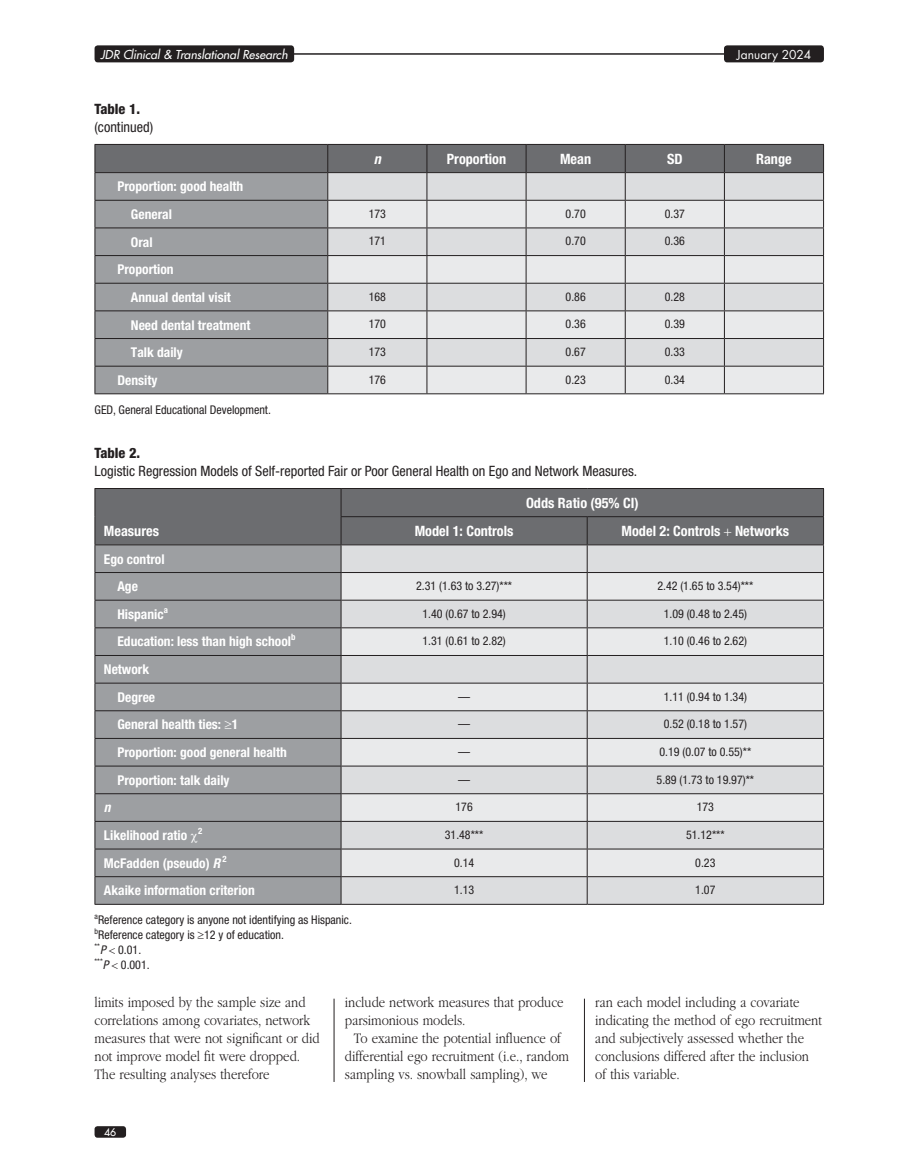
<style>
.page{position:relative;width:905px;height:1175px;background:#fff}
.page>*{position:absolute;margin:0;border:0;box-sizing:border-box;transform-origin:0 0}
.t1{font:300 15px/18px "ITC Garamond Std";color:#231f20;scale:.85 1}
.t2{font:condensed 14.25px "Helvetica Neue LT Std";color:#231f20}
.t3{font:700 condensed 14.25px "Helvetica Neue LT Std";color:#fff}
.t4{font:800 condensed 14.25px "Helvetica Neue LT Std";color:#231f20}
.t5{font:italic 700 condensed 14.25px "Helvetica Neue LT Std";color:#fff}
.t6{font:700 condensed 13.5px/27.6px "Helvetica Neue LT Std";color:#fff}
.t7{font:italic 700 condensed 13.5px "Helvetica Neue LT Std";color:#fff}
.t8{font:condensed 12px "Helvetica Neue LT Std";color:#231f20}
.t9{font:italic 500 12px "Futura Std";color:#fff}
.t10{font:12px "Futura Std";letter-spacing:.005em;color:#fff}
.t11{font:500 10.5px "Futura Std";color:#fff}
.t12{font:700 condensed 8.7px "Helvetica Neue LT Std";color:#fff}
.t13{font:condensed 7.8px "Helvetica Neue LT Std";color:#231f20}
.s1{font-style:italic}
</style>
<div class="page">
<hr style="left:99px;top:53px;width:720px;height:2px;background:#231f20">
<div style="left:95px;top:45px;width:199px;height:17px;background:#231f20;border-radius:3px"></div>
<div style="left:724px;top:45px;width:99px;height:17px;background:#231f20;border-radius:3px"></div>
<div style="left:94px;top:1126px;width:32px;height:11px;background:#231f20;border-radius:3px"></div>
<hr style="left:334px;top:998px;width:1px;height:84px;background:#231f20">
<hr style="left:584px;top:998px;width:1px;height:84px;background:#231f20">
<hr style="left:94px;top:393px;width:234px;height:1px;background:#231f20">
<hr style="left:328px;top:393px;width:99px;height:1px;background:#231f20">
<hr style="left:427px;top:393px;width:99px;height:1px;background:#231f20">
<hr style="left:526px;top:393px;width:99px;height:1px;background:#231f20">
<hr style="left:625px;top:393px;width:99px;height:1px;background:#231f20">
<svg style="left:94px;top:144px;width:730px;height:249px;background:#babbbd"></svg>
<hr style="left:724px;top:393px;width:99px;height:1px;background:#231f20">
<hr style="left:94px;top:904px;width:247px;height:1px;background:#231f20">
<hr style="left:341px;top:904px;width:246px;height:1px;background:#231f20">
<hr style="left:587px;top:904px;width:237px;height:1px;background:#231f20">
<svg style="left:94px;top:488px;width:730px;height:416px;background:#b7b8bb"></svg>
<p class="t9" style="left:100px;top:47px;width:189px">JDR Clinical &amp; Translational Research</p>
<p class="t10" style="left:736px;top:47px;width:76px">January 2024</p>
<p class="t4" style="left:94px;top:100px;width:47px">Table 1.</p>
<p class="t2" style="left:94px;top:118px;width:60px">(continued)</p>
<p class="t6" style="left:131px;top:172px;width:114px;text-indent:-14px">Proportion: good health<br>General</p>
<p class="t5" style="left:374px;top:150px;width:9px">n</p>
<p class="t3" style="left:447px;top:150px;width:61px">Proportion</p>
<p class="t3" style="left:560px;top:150px;width:33px">Mean</p>
<p class="t3" style="left:667px;top:150px;width:17px">SD</p>
<p class="t3" style="left:756px;top:150px;width:37px">Range</p>
<p class="t8" style="left:369px;top:207px;width:19px">173</p>
<p class="t8" style="left:565px;top:207px;width:22px">0.70</p>
<p class="t8" style="left:664px;top:207px;width:22px">0.37</p>
<p class="t6" style="left:131px;top:228px;width:23px">Oral</p>
<p class="t8" style="left:369px;top:234px;width:19px">171</p>
<p class="t8" style="left:565px;top:234px;width:22px">0.70</p>
<p class="t8" style="left:664px;top:234px;width:22px">0.36</p>
<p class="t6" style="left:131px;top:255px;width:101px;text-indent:-14px">Proportion<br>Annual dental visit</p>
<p class="t8" style="left:369px;top:289px;width:19px">168</p>
<p class="t8" style="left:565px;top:289px;width:22px">0.86</p>
<p class="t8" style="left:664px;top:289px;width:22px">0.28</p>
<p class="t6" style="left:131px;top:311px;width:121px">Need dental treatment</p>
<p class="t8" style="left:369px;top:317px;width:19px">170</p>
<p class="t8" style="left:565px;top:317px;width:22px">0.36</p>
<p class="t8" style="left:664px;top:317px;width:22px">0.39</p>
<p class="t6" style="left:131px;top:338px;width:53px">Talk daily</p>
<p class="t8" style="left:369px;top:345px;width:19px">173</p>
<p class="t8" style="left:565px;top:345px;width:22px">0.67</p>
<p class="t8" style="left:664px;top:345px;width:22px">0.33</p>
<p class="t6" style="left:117px;top:366px;width:41px">Density</p>
<p class="t8" style="left:369px;top:372px;width:19px">176</p>
<p class="t8" style="left:565px;top:372px;width:22px">0.23</p>
<p class="t8" style="left:664px;top:372px;width:22px">0.34</p>
<p class="t8" style="left:95px;top:402px;width:178px">GED, General Educational Development.</p>
<p class="t4" style="left:94px;top:444px;width:47px">Table 2.</p>
<p class="t2" style="left:94px;top:463px;width:544px">Logistic Regression Models of Self-reported Fair or Poor General Health on Ego and Network Measures.</p>
<p class="t3" style="left:526px;top:494px;width:114px">Odds Ratio (95% CI)</p>
<p class="t3" style="left:104px;top:522px;width:57px">Measures</p>
<p class="t3" style="left:414px;top:522px;width:100px">Model 1: Controls</p>
<p class="t3" style="left:621px;top:522px;width:169px">Model 2: Controls Networks</p>
<p class="t6" style="left:117px;top:545px;width:49px;text-indent:-14px">Ego control<br>Age</p>
<p class="t8" style="left:416px;top:579px;width:98px">2.31 (1.63 to 3.27)***</p>
<p class="t8" style="left:657px;top:579px;width:98px">2.42 (1.65 to 3.54)***</p>
<p class="t6" style="left:117px;top:600px;width:48px">Hispanic</p>
<p class="t12" style="left:164px;top:604px;width:6px">a</p>
<p class="t8" style="left:422px;top:606px;width:85px">1.40 (0.67 to 2.94)</p>
<p class="t8" style="left:663px;top:606px;width:85px">1.09 (0.48 to 2.45)</p>
<p class="t6" style="left:117px;top:627px;width:175px">Education: less than high school</p>
<p class="t12" style="left:291px;top:632px;width:6px">b</p>
<p class="t8" style="left:422px;top:634px;width:85px">1.31 (0.61 to 2.82)</p>
<p class="t8" style="left:663px;top:634px;width:85px">1.10 (0.46 to 2.62)</p>
<p class="t6" style="left:117px;top:655px;width:39px;text-indent:-14px">Network<br>Degree</p>
<p class="t8" style="left:458px;top:689px;width:13px">—</p>
<p class="t8" style="left:663px;top:689px;width:85px">1.11 (0.94 to 1.34)</p>
<p class="t6" style="left:117px;top:710px;width:122px">General health ties: ≥1</p>
<p class="t8" style="left:458px;top:717px;width:13px">—</p>
<p class="t8" style="left:663px;top:717px;width:85px">0.52 (0.18 to 1.57)</p>
<p class="t6" style="left:117px;top:738px;width:171px">Proportion: good general health</p>
<p class="t8" style="left:458px;top:745px;width:13px">—</p>
<p class="t8" style="left:659px;top:745px;width:93px">0.19 (0.07 to 0.55)**</p>
<p class="t6" style="left:117px;top:766px;width:114px">Proportion: talk daily</p>
<p class="t8" style="left:458px;top:772px;width:13px">—</p>
<p class="t8" style="left:656px;top:772px;width:99px">5.89 (1.73 to 19.97)**</p>
<p class="t7" style="left:104px;top:799px;width:8px">n</p>
<p class="t8" style="left:455px;top:800px;width:19px">176</p>
<p class="t8" style="left:696px;top:800px;width:19px">173</p>
<p class="t6" style="left:104px;top:821px;width:85px">Likelihood ratio</p>
<p class="t12" style="left:198px;top:825px;width:6px">2</p>
<p class="t8" style="left:445px;top:827px;width:40px">31.48***</p>
<p class="t8" style="left:686px;top:827px;width:40px">51.12***</p>
<p class="t6" style="left:104px;top:849px;width:118px">McFadden (pseudo) <span class="s1">R</span></p>
<p class="t12" style="left:222px;top:853px;width:6px">2</p>
<p class="t8" style="left:454px;top:855px;width:22px">0.14</p>
<p class="t8" style="left:695px;top:855px;width:22px">0.23</p>
<p class="t6" style="left:104px;top:876px;width:152px">Akaike information criterion</p>
<p class="t8" style="left:454px;top:883px;width:22px">1.13</p>
<p class="t8" style="left:695px;top:883px;width:22px">1.07</p>
<p class="t13" style="left:94px;top:911px;width:5px">a</p>
<p class="t8" style="left:98px;top:913px;width:255px">Reference category is anyone not identifying as Hispanic.</p>
<p class="t13" style="left:94px;top:926px;width:5px">b</p>
<p class="t8" style="left:98px;top:928px;width:187px">Reference category is ≥12 y of education.</p>
<p class="t13" style="left:94px;top:941px;width:7px">**</p>
<p class="t8" style="left:100px;top:943px;width:43px"><span class="s1">P</span> 0.01.</p>
<p class="t13" style="left:94px;top:956px;width:10px">***</p>
<p class="t8" style="left:103px;top:958px;width:48px"><span class="s1">P</span> 0.001.</p>
<p class="t1" style="left:94px;top:993px;width:266px">limits imposed by the sample size and correlations among covariates, network measures that were not significant or did not improve model fit were dropped.<br>The resulting analyses therefore</p>
<p class="t1" style="left:345px;top:993px;width:259px">include network measures that produce parsimonious models.</p>
<p class="t1" style="left:345px;top:1029px;width:265px;text-indent:9px">To examine the potential influence of differential ego recruitment (i.e., random sampling vs. snowball sampling), we</p>
<p class="t11" style="left:104px;top:1125px;width:14px">46</p>
<p class="t1" style="left:595px;top:993px;width:268px">ran each model including a covariate indicating the method of ego recruitment and subjectively assessed whether the conclusions differed after the inclusion of this variable.</p>
</div>
